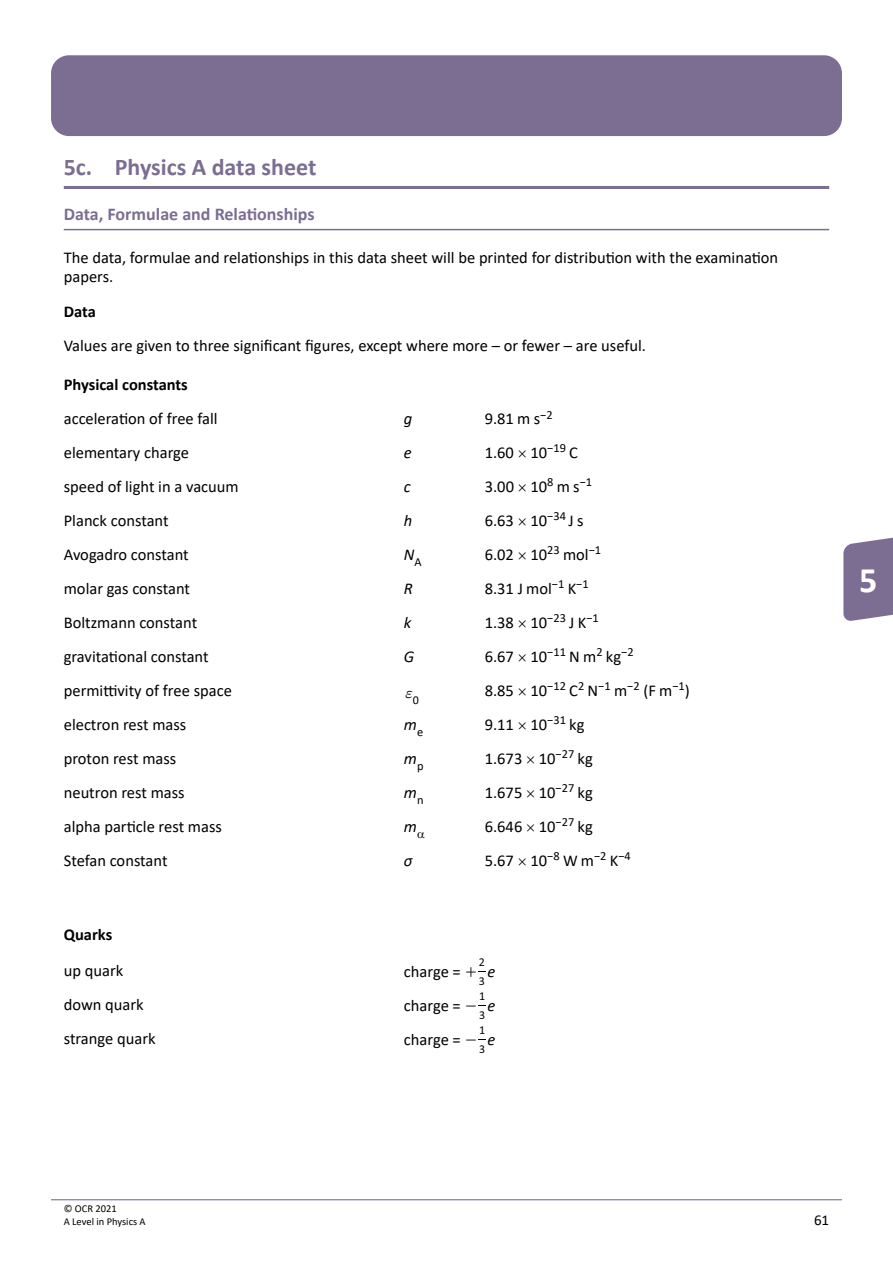
<style>
.page{position:relative;width:893px;height:1263px;background:#fff}
.page>*{position:absolute;margin:0;border:0;box-sizing:border-box;transform-origin:0 0}
.t1{font:700 36px "Calibri";color:#fff}
.Heading2{font:700 24px "Calibri";color:#7b6e92}
.Heading3{font:700 18px "Calibri";color:#7b6e92}
.TableText{font:16.5px "Calibri";color:#000}
.BodyText{font:16.5px/19.5px "Calibri";color:#000}
.BodyText-2{font:700 16.5px "Calibri";color:#000}
.TableText-2{font:italic 16.5px "Calibri";color:#000}
.t2{font:15px "Calibri";color:#000}
.t3{font:12px "Calibri";color:#000}
.t4{font:12px "Calibri 56";color:#000}
.t5{font:12px "Calibri 57";color:#000}
.t6{font:12px "Calibri 58";color:#000}
.t7{font:10.5px/12.8px "Calibri";color:#000}
.s1{font-family:"MM Times Roman"}
</style>
<div class="page">
<hr style="left:51px;top:1199px;width:791px;height:1px;background:#7b6e92">
<div style="left:51px;top:55px;width:791px;height:81px;background:#7b6e92;border-radius:18px"></div>
<svg style="left:843px;top:537px;width:50px;height:84px;background:#877c9c"></svg>
<hr style="left:64px;top:186px;width:765px;height:3px;background:#7b6e92">
<hr style="left:64px;top:229px;width:765px;height:1px;background:#7b6e92">
<h1 class="Heading2" style="left:64px;top:150px;width:254px">5c. Physics A data sheet</h1>
<h2 class="Heading3" style="left:64px;top:202px;width:252px">Data, Formulae and Relationships</h2>
<p class="BodyText" style="left:64px;top:247px;width:716px">The data, formulae and relationships in this data sheet will be printed for distribution with the examination papers.</p>
<p class="BodyText-2" style="left:64px;top:300px;width:34px">Data</p>
<p class="BodyText" style="left:64px;top:336px;width:584px">Values are given to three significant figures, except where more – or fewer – are useful.</p>
<p class="BodyText-2" style="left:64px;top:373px;width:126px">Physical constants</p>
<p class="TableText" style="left:64px;top:408px;width:155px">acceleration of free fall</p>
<p class="TableText-2" style="left:404px;top:408px;width:10px">g</p>
<p class="TableText" style="left:485px;top:408px;width:69px">9.81 m s<sup>−2</sup></p>
<p class="TableText" style="left:64px;top:441px;width:127px">elementary charge</p>
<p class="TableText-2" style="left:404px;top:441px;width:9px">e</p>
<p class="TableText" style="left:485px;top:441px;width:95px">1.60 10<sup>−19</sup> C</p>
<p class="TableText" style="left:64px;top:475px;width:176px">speed of light in a vacuum</p>
<p class="TableText-2" style="left:404px;top:475px;width:8px">c</p>
<p class="TableText" style="left:485px;top:475px;width:109px">3.00 10<sup>8</sup> m s<sup>−1</sup></p>
<p class="TableText" style="left:64px;top:509px;width:106px">Planck constant</p>
<p class="TableText-2" style="left:404px;top:509px;width:10px">h</p>
<p class="TableText" style="left:485px;top:509px;width:100px">6.63 10<sup>−34</sup> J s</p>
<p class="TableText" style="left:64px;top:543px;width:126px">Avogadro constant</p>
<p class="TableText-2" style="left:404px;top:543px;width:19px">N<sub>A</sub></p>
<p class="TableText" style="left:485px;top:543px;width:118px">6.02 10<sup>23</sup> mol<sup>−1</sup></p>
<p class="TableText" style="left:64px;top:577px;width:128px">molar gas constant</p>
<p class="TableText-2" style="left:404px;top:577px;width:10px">R</p>
<p class="TableText" style="left:485px;top:577px;width:105px">8.31 J mol<sup>−1</sup> K<sup>−1</sup></p>
<p class="TableText" style="left:64px;top:611px;width:135px">Boltzmann constant</p>
<p class="TableText-2" style="left:404px;top:611px;width:9px">k</p>
<p class="TableText" style="left:485px;top:611px;width:116px">1.38 10<sup>−23</sup> J K<sup>−1</sup></p>
<p class="TableText" style="left:64px;top:645px;width:146px">gravitational constant</p>
<p class="TableText-2" style="left:404px;top:645px;width:12px">G</p>
<p class="TableText" style="left:485px;top:645px;width:150px">6.67 10<sup>−11</sup> N m<sup>2</sup> kg<sup>−2</sup></p>
<p class="TableText" style="left:64px;top:679px;width:170px">permittivity of free space</p>
<p class="t3" style="left:405px;top:691px;width:15px">0<sup>f</sup></p>
<p class="TableText" style="left:485px;top:679px;width:207px">8.85 10<sup>−12</sup> C<sup>2</sup> N<sup>−1</sup> m<sup>−2</sup> (F m<sup>−1</sup>)</p>
<p class="TableText" style="left:64px;top:713px;width:124px">electron rest mass</p>
<p class="TableText-2" style="left:404px;top:713px;width:21px">m<sub>e</sub></p>
<p class="TableText" style="left:485px;top:713px;width:101px">9.11 10<sup>−31</sup> kg</p>
<p class="TableText" style="left:64px;top:747px;width:114px">proton rest mass</p>
<p class="TableText-2" style="left:404px;top:747px;width:21px">m<sub>p</sub></p>
<p class="TableText" style="left:485px;top:747px;width:110px">1.673 10<sup>−27</sup> kg</p>
<p class="TableText" style="left:64px;top:781px;width:122px">neutron rest mass</p>
<p class="TableText-2" style="left:404px;top:781px;width:21px">m<sub>n</sub></p>
<p class="TableText" style="left:485px;top:781px;width:110px">1.675 10<sup>−27</sup> kg</p>
<p class="TableText" style="left:64px;top:815px;width:160px">alpha particle rest mass</p>
<p class="TableText-2" style="left:404px;top:815px;width:15px">m</p>
<p class="TableText" style="left:485px;top:815px;width:110px">6.646 10<sup>−27</sup> kg</p>
<p class="TableText" style="left:64px;top:849px;width:105px">Stefan constant</p>
<p class="TableText-2" style="left:404px;top:849px;width:10px">σ</p>
<p class="TableText" style="left:485px;top:849px;width:148px">5.67 10<sup>−8</sup> W m<sup>−2</sup> K<sup>−4</sup></p>
<p class="BodyText-2" style="left:64px;top:922px;width:50px">Quarks</p>
<p class="TableText" style="left:64px;top:959px;width:61px">up quark</p>
<p class="TableText" style="left:404px;top:960px;width:74px">charge = <span class="s1">+</span></p>
<p class="TableText-2" style="left:488px;top:960px;width:9px">e</p>
<p class="t4" style="left:479px;top:972px;width:8px">3</p>
<p class="t4" style="left:479px;top:954px;width:8px">2</p>
<p class="t5" style="left:479px;top:988px;width:8px">1</p>
<p class="TableText" style="left:64px;top:993px;width:81px">down quark</p>
<p class="TableText" style="left:404px;top:993px;width:74px">charge = <span class="s1">-</span></p>
<p class="TableText-2" style="left:488px;top:993px;width:9px">e</p>
<p class="t5" style="left:479px;top:1006px;width:8px">3</p>
<p class="t6" style="left:479px;top:1022px;width:8px">1</p>
<p class="TableText" style="left:64px;top:1027px;width:93px">strange quark</p>
<p class="TableText" style="left:404px;top:1027px;width:74px">charge = <span class="s1">-</span></p>
<p class="TableText-2" style="left:488px;top:1027px;width:9px">e</p>
<p class="t6" style="left:479px;top:1040px;width:8px">3</p>
<h1 class="t1" style="left:859px;top:555px;width:20px">5</h1>
<p class="t7" style="left:64px;top:1202px;width:83px">© OCR 2021<br>A Level in Physics A</p>
<p class="t2" style="left:814px;top:1209px;width:17px">61</p>
</div>
